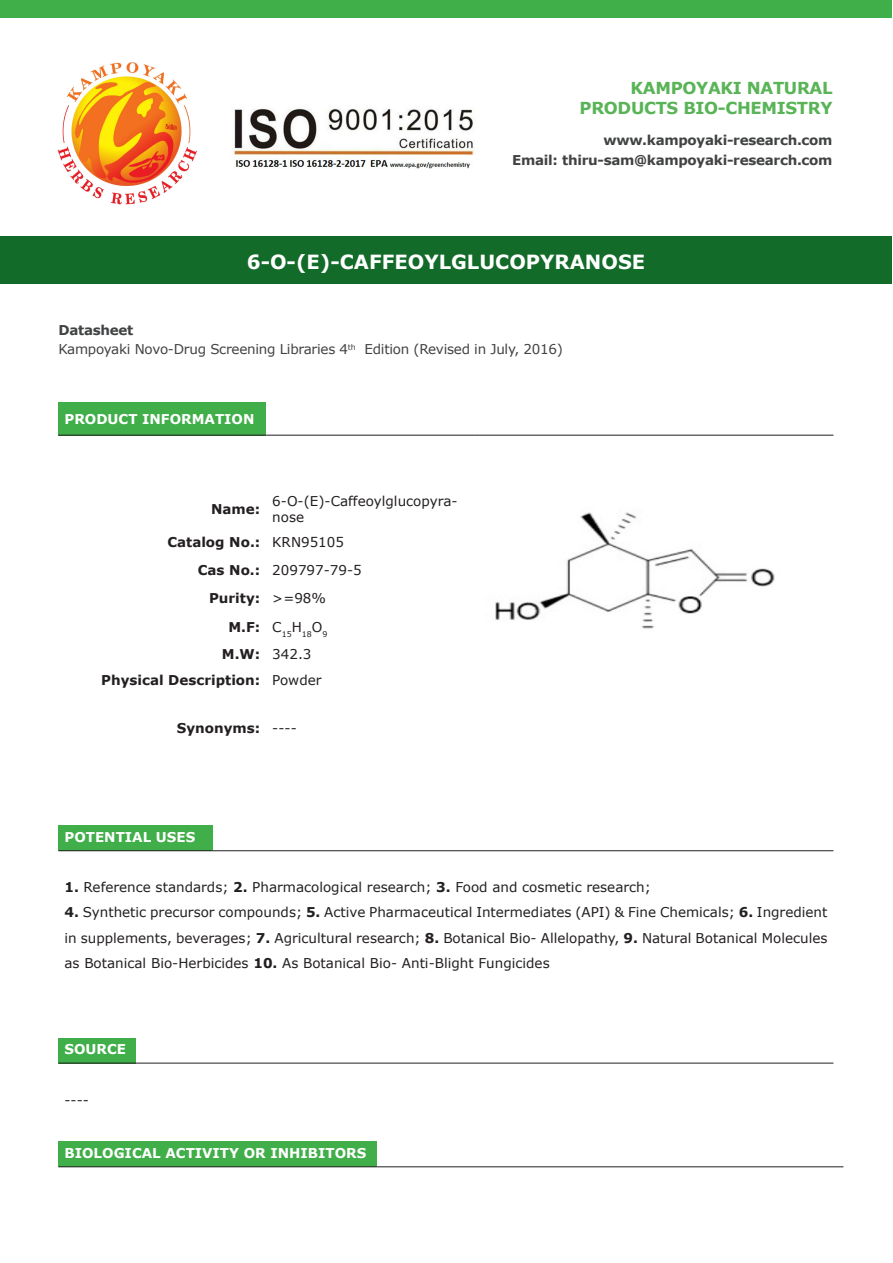
<style>
.page{position:relative;width:893px;height:1263px;background:#fff}
.page>*{position:absolute;margin:0;border:0;box-sizing:border-box;transform-origin:0 0}
.t1{font:700 19.5px "Verdana";color:#fff}
.t2{font:700 16.5px "Verdana";letter-spacing:-.02em;color:#59b457}
.t3{font:13.5px/25.2px "Verdana";color:#231f20}
.t4{font:700 13.5px "Verdana";letter-spacing:-.02em;color:#414243}
.t5{font:700 13.5px "Verdana";color:#fff}
.t6{font:700 13.5px "Verdana";color:#231f20}
.t7{font:13.5px "Verdana";letter-spacing:-.02em;color:#414243}
.t8{font:7.8px "Verdana";color:#231f20}
.s1{font-weight:700}
</style>
<div class="page">
<img style="left:232px;top:108px;width:243px;height:61px">
<img style="left:57px;top:62px;width:140px;height:143px">
<div style="left:0;top:0;width:892px;height:17px;background:#40ae49"></div>
<div style="left:0;top:236px;width:891px;height:47px;background:#136b29"></div>
<div style="left:58px;top:402px;width:208px;height:33px;background:#40ae49"></div>
<hr style="left:58px;top:435px;width:208px;height:1px;background:#231f20">
<hr style="left:266px;top:435px;width:209px;height:1px;background:#231f20">
<hr style="left:475px;top:435px;width:358px;height:1px;background:#231f20">
<img style="left:495px;top:512px;width:280px;height:117px">
<div style="left:58px;top:826px;width:155px;height:25px;background:#40ae49"></div>
<hr style="left:58px;top:850px;width:155px;height:1px;background:#231f20">
<hr style="left:213px;top:850px;width:620px;height:1px;background:#231f20">
<div style="left:58px;top:1038px;width:78px;height:25px;background:#40ae49"></div>
<hr style="left:58px;top:1063px;width:78px;height:1px;background:#231f20">
<hr style="left:136px;top:1063px;width:697px;height:1px;background:#231f20">
<div style="left:58px;top:1142px;width:319px;height:25px;background:#40ae49"></div>
<hr style="left:58px;top:1166px;width:319px;height:1px;background:#231f20">
<hr style="left:377px;top:1166px;width:466px;height:1px;background:#231f20">
<p class="t2" style="left:631px;top:78px;width:203px">KAMPOYAKI NATURAL</p>
<p class="t2" style="left:580px;top:97px;width:254px">PRODUCTS BIO-CHEMISTRY</p>
<p class="t4" style="left:603px;top:132px;width:231px">www.kampoyaki-research.com</p>
<p class="t4" style="left:512px;top:151px;width:322px">Email: thiru-sam@kampoyaki-research.com</p>
<p class="t1" style="left:247px;top:249px;width:400px">6-O-(E)-CAFFEOYLGLUCOPYRANOSE</p>
<p class="t4" style="left:58px;top:321px;width:76px">Datasheet</p>
<p class="t7" style="left:58px;top:341px;width:506px">Kampoyaki Novo-Drug Screening Libraries 4<sup>th</sup> Edition (Revised in July, 2016)</p>
<p class="t5" style="left:64px;top:410px;width:192px">PRODUCT INFORMATION</p>
<p class="t6" style="left:211px;top:500px;width:51px">Name:</p>
<p class="t3" style="left:272px;top:493px;width:187px;line-height:16.2px">6-O-(E)-Caffeoylglucopyra&shy;nose</p>
<p class="t6" style="left:167px;top:534px;width:94px">Catalog No.:</p>
<p class="t3" style="left:272px;top:530px;width:73px">KRN95105</p>
<p class="t6" style="left:198px;top:561px;width:64px">Cas No.:</p>
<p class="t3" style="left:272px;top:558px;width:91px">209797-79-5</p>
<p class="t6" style="left:209px;top:589px;width:53px">Purity:</p>
<p class="t3" style="left:272px;top:586px;width:55px">&gt;=98%</p>
<p class="t6" style="left:228px;top:618px;width:33px">M.F:</p>
<p class="t8" style="left:272px;top:629px;width:57px"><sup>C</sup>15<sup>H</sup>18<sup>O</sup>9</p>
<p class="t6" style="left:222px;top:646px;width:40px">M.W:</p>
<p class="t3" style="left:272px;top:642px;width:41px">342.3</p>
<p class="t6" style="left:101px;top:672px;width:161px">Physical Description:</p>
<p class="t3" style="left:272px;top:668px;width:51px">Powder</p>
<p class="t6" style="left:177px;top:719px;width:85px">Synonyms:</p>
<p class="t3" style="left:272px;top:715px;width:26px">----</p>
<p class="t5" style="left:64px;top:828px;width:132px">POTENTIAL USES</p>
<p class="t3" style="left:64px;top:875px;width:588px"><span class="s1">1.</span> Reference standards; <span class="s1">2.</span> Pharmacological research; <span class="s1">3.</span> Food and cosmetic research;</p>
<p class="t3" style="left:64px;top:900px;width:764px;text-align:justify"><span class="s1">4.</span> Synthetic precursor compounds; <span class="s1">5.</span> Active Pharmaceutical Intermediates (API) &amp; Fine Chemicals; <span class="s1">6.</span> Ingredient in supplements, beverages; <span class="s1">7.</span> Agricultural research; <span class="s1">8.</span> Botanical Bio- Allelopathy, <span class="s1">9.</span> Natural Botanical Molecules as Botanical Bio-Herbicides <span class="s1">10.</span> As Botanical Bio- Anti-Blight Fungicides</p>
<p class="t5" style="left:64px;top:1041px;width:63px">SOURCE</p>
<p class="t3" style="left:64px;top:1087px;width:26px">----</p>
<p class="t5" style="left:64px;top:1144px;width:303px">BIOLOGICAL ACTIVITY OR INHIBITORS</p>
</div>
